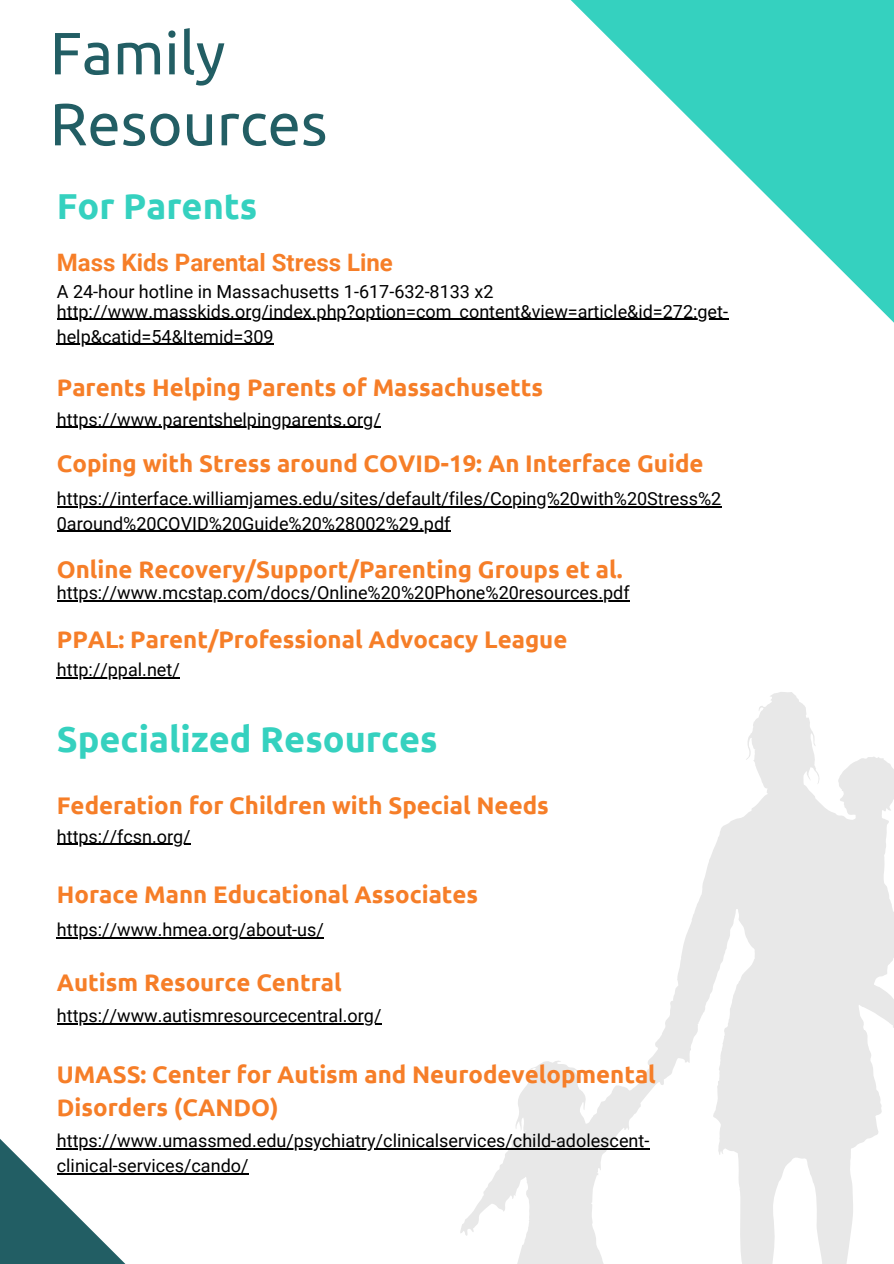
<style>
.page{position:relative;width:894px;height:1264px;background:#fff}
.page>*{position:absolute;margin:0;border:0;box-sizing:border-box;transform-origin:0 0}
.t1{font:59.55px/70.9px "Ubuntu";color:#225e64}
.t2{font:700 36px "Ubuntu";color:#35d1bf}
.t3{font:700 24px/33.3px "Ubuntu";color:#f67e28}
.t4{font:700 24px "Roboto";color:#f67e28}
.t5{font:18px/24.8px "Roboto";color:#000}
</style>
<div class="page">
<svg style="left:525px;top:0;width:368px;height:322px"></svg>
<svg style="left:0;top:937px;width:430px;height:326px"></svg>
<svg style="left:460px;top:692px;width:433px;height:571px"></svg>
<hr style="left:57px;top:319px;width:671px;height:1px;background:#000">
<hr style="left:57px;top:344px;width:217px;height:1px;background:#000">
<hr style="left:57px;top:426px;width:324px;height:2px;background:#000">
<hr style="left:67px;top:600px;width:563px;height:1px;background:#000">
<hr style="left:57px;top:677px;width:123px;height:1px;background:#000">
<hr style="left:57px;top:843px;width:134px;height:2px;background:#000">
<hr style="left:57px;top:936px;width:267px;height:2px;background:#000">
<hr style="left:57px;top:1023px;width:324px;height:1px;background:#000">
<hr style="left:57px;top:1148px;width:592px;height:1px;background:#000">
<hr style="left:57px;top:1172px;width:192px;height:2px;background:#000">
<hr style="left:57px;top:506px;width:664px;height:1px;background:#000">
<hr style="left:57px;top:530px;width:393px;height:2px;background:#000">
<h1 class="t1" style="left:50px;top:17px;width:279px">Family<br>Resources</h1>
<h2 class="t2" style="left:57px;top:185px;width:202px">For Parents</h2>
<h3 class="t4" style="left:57px;top:248px;width:337px">Mass Kids Parental Stress Line</h3>
<p class="t5" style="left:57px;top:280px;width:438px">A 24-hour hotline in Massachusetts 1-617-632-8133 x2</p>
<p class="t5" style="left:57px;top:299px;width:672px">http://www.masskids.org/index.php?option=com_content&amp;view=article&amp;id=272:get&shy;help&amp;catid=54&amp;Itemid=309</p>
<h3 class="t3" style="left:57px;top:370px;width:487px">Parents Helping Parents of Massachusetts</h3>
<p class="t5" style="left:57px;top:407px;width:325px">https://www.parentshelpingparents.org/</p>
<h3 class="t3" style="left:57px;top:446px;width:648px">Coping with Stress around COVID-19: An Interface Guide</h3>
<p class="t5" style="left:57px;top:486px;width:665px">https://interface.williamjames.edu/sites/default/files/Coping%20with%20Stress%2<br>0around%20COVID%20Guide%20%28002%29.pdf</p>
<h3 class="t3" style="left:57px;top:552px;width:567px">Online Recovery/Support/Parenting Groups et al.</h3>
<p class="t5" style="left:57px;top:581px;width:574px">https://www.mcstap.com/docs/Online%20%20Phone%20resources.pdf</p>
<h3 class="t3" style="left:57px;top:622px;width:512px">PPAL: Parent/Professional Advocacy League</h3>
<p class="t5" style="left:57px;top:658px;width:124px">http://ppal.net/</p>
<h2 class="t2" style="left:57px;top:718px;width:382px">Specialized Resources</h2>
<h3 class="t3" style="left:57px;top:788px;width:493px">Federation for Children with Special Needs</h3>
<p class="t5" style="left:57px;top:824px;width:135px">https://fcsn.org/</p>
<h3 class="t3" style="left:57px;top:877px;width:423px">Horace Mann Educational Associates</h3>
<p class="t5" style="left:57px;top:917px;width:268px">https://www.hmea.org/about-us/</p>
<h3 class="t3" style="left:57px;top:965px;width:286px">Autism Resource Central</h3>
<p class="t5" style="left:57px;top:1003px;width:326px">https://www.autismresourcecentral.org/</p>
<h3 class="t3" style="left:57px;top:1057px;width:600px">UMASS: Center for Autism and Neurodevelopmental<br>Disorders (CANDO)</h3>
<p class="t5" style="left:57px;top:1128px;width:593px">https://www.umassmed.edu/psychiatry/clinicalservices/child-adolescent&shy;clinical-services/cando/</p>
</div>
